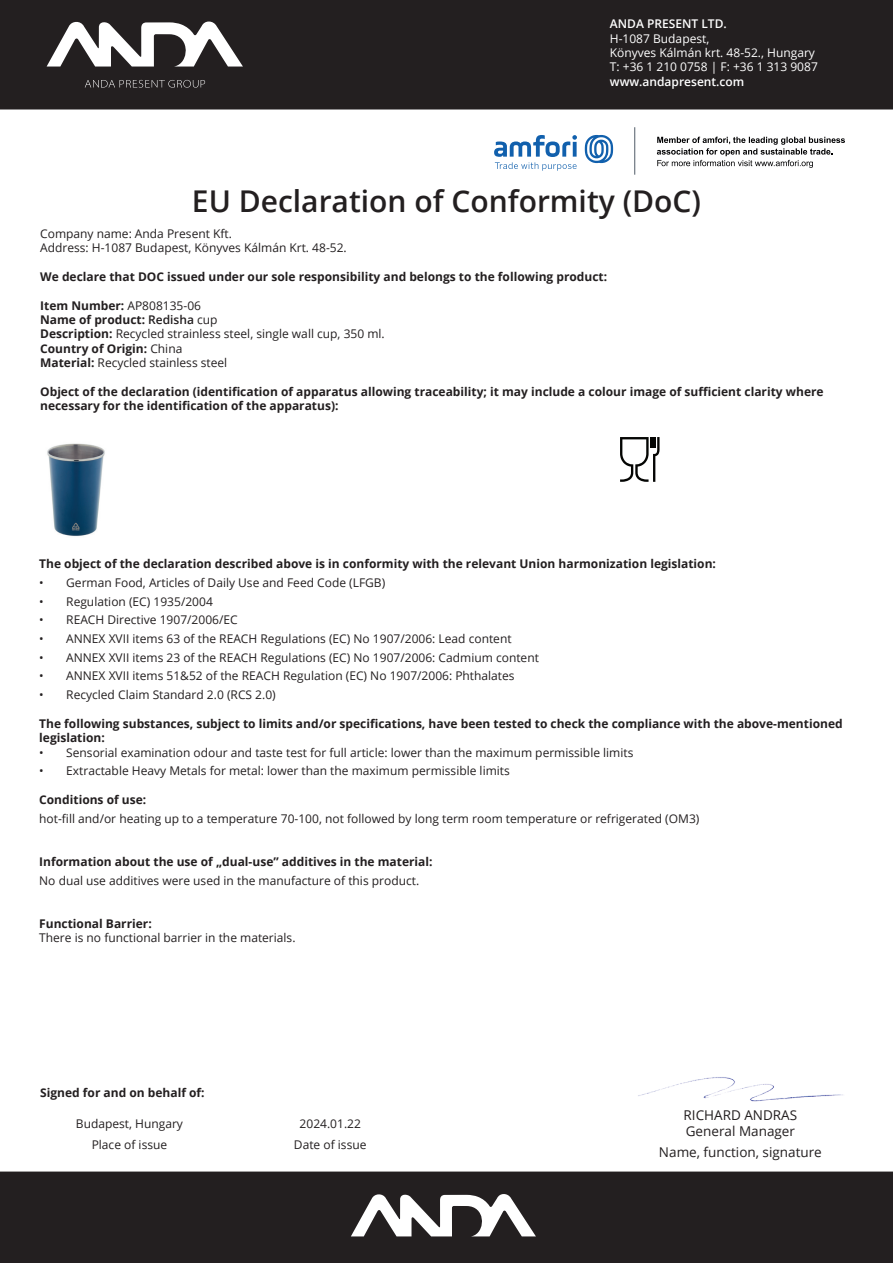
<style>
.page{position:relative;width:893px;height:1263px;background:#fff}
.page>*{position:absolute;margin:0;border:0;box-sizing:border-box;transform-origin:0 0}
.t1{font:600 30px "Open Sans";color:#231f20}
.t2{font:13.5px/16.2px "Open Sans";color:#231f20}
.t3{font:12px/14.4px "Open Sans";color:#231f20}
.t4{font:700 12px/14.4px "Open Sans";color:#231f20}
.t5{font:12px/14.4px "Open Sans";color:#fff}
.t6{font:600 12px "Open Sans";color:#fff}
.s1{font-weight:700}
.s2{font-weight:600}
</style>
<div class="page">
<div style="left:0;top:1171px;width:893px;height:92px;background:#231f20"></div>
<svg style="left:351px;top:1193px;width:185px;height:43px"></svg>
<div style="left:0;top:0;width:893px;height:109px;background:#231f20"></div>
<svg style="left:47px;top:21px;width:196px;height:46px"></svg>
<svg style="left:85px;top:80px;width:120px;height:8px"></svg>
<img style="left:47px;top:443px;width:58px;height:93px">
<svg style="left:620px;top:437px;width:40px;height:45px"></svg>
<img style="left:638px;top:1077px;width:205px;height:25px">
<svg style="left:585px;top:135px;width:28px;height:28px"></svg>
<svg style="left:494px;top:135px;width:83px;height:36px"></svg>
<hr style="left:634px;top:127px;width:1px;height:47px;background:#606a75">
<svg style="left:657px;top:137px;width:188px;height:31px"></svg>
<p class="t6" style="left:610px;top:16px;width:118px">ANDA PRESENT LTD.</p>
<p class="t5" style="left:610px;top:31px;width:210px">H-1087 Budapest,<br>Könyves Kálmán krt. 48-52., Hungary<br>T: +36 1 210 0758 | F: +36 1 313 9087</p>
<p class="t6" style="left:610px;top:73px;width:136px">www.andapresent.com</p>
<h1 class="t1" style="left:192px;top:180px;width:511px">EU Declaration of Conformity (DoC)</h1>
<p class="t3" style="left:40px;top:226px;width:308px">Company name: Anda Present Kft.<br>Address: H-1087 Budapest, Könyves Kálmán Krt. 48-52.</p>
<p class="t4" style="left:40px;top:269px;width:569px">We declare that DOC issued under our sole responsibility and belongs to the following product:</p>
<p class="t3" style="left:40px;top:298px;width:346px"><span class="s1">Item Number:</span> AP808135-06<br><span class="s1">Name of product:</span> <span class="s2">Redisha</span> cup<br><span class="s1">Description:</span> Recycled strainless steel, single wall cup, 350 ml.<br><span class="s1">Country of Origin:</span> China<br><span class="s1">Material:</span> Recycled stainless steel</p>
<p class="t4" style="left:40px;top:384px;width:785px">Object of the declaration (identification of apparatus allowing traceability; it may include a colour image of sufficient clarity where necessary for the identification of the apparatus):</p>
<p class="t4" style="left:39px;top:556px;width:678px">The object of the declaration described above is in conformity with the relevant Union harmonization legislation:</p>
<p class="t3" style="left:39px;top:575px;width:347px">• German Food, Articles of Daily Use and Feed Code (LFGB)</p>
<p class="t3" style="left:39px;top:594px;width:175px">• Regulation (EC) 1935/2004</p>
<p class="t3" style="left:39px;top:612px;width:200px">• REACH Directive 1907/2006/EC</p>
<p class="t3" style="left:39px;top:631px;width:474px">• ANNEX XVII items 63 of the REACH Regulations (EC) No 1907/2006: Lead content</p>
<p class="t3" style="left:39px;top:650px;width:501px">• ANNEX XVII items 23 of the REACH Regulations (EC) No 1907/2006: Cadmium content</p>
<p class="t3" style="left:39px;top:668px;width:477px">• ANNEX XVII items 51&amp;52 of the REACH Regulation (EC) No 1907/2006: Phthalates</p>
<p class="t3" style="left:39px;top:687px;width:238px">• Recycled Claim Standard 2.0 (RCS 2.0)</p>
<p class="t4" style="left:39px;top:716px;width:805px">The following substances, subject to limits and/or specifications, have been tested to check the compliance with the above-mentioned legislation:</p>
<p class="t3" style="left:39px;top:745px;width:596px">• Sensorial examination odour and taste test for full article: lower than the maximum permissible limits</p>
<p class="t3" style="left:39px;top:763px;width:472px">• Extractable Heavy Metals for metal: lower than the maximum permissible limits</p>
<p class="t4" style="left:39px;top:792px;width:109px">Conditions of use:</p>
<p class="t3" style="left:39px;top:811px;width:662px">hot-fill and/or heating up to a temperature 70-100, not followed by long term room temperature or refrigerated (OM3)</p>
<p class="t4" style="left:39px;top:854px;width:395px">Information about the use of „dual-use” additives in the material:</p>
<p class="t3" style="left:39px;top:873px;width:381px">No dual use additives were used in the manufacture of this product.</p>
<p class="t4" style="left:39px;top:916px;width:114px">Functional Barrier:</p>
<p class="t3" style="left:39px;top:930px;width:258px">There is no functional barrier in the materials.</p>
<p class="t4" style="left:40px;top:1085px;width:166px">Signed for and on behalf of:</p>
<p class="t3" style="left:76px;top:1112px;width:109px;line-height:21px;text-align:center">Budapest, Hungary<br>Place of issue</p>
<p class="t3" style="left:294px;top:1112px;width:74px;line-height:21px;text-align:center">2024.01.22<br>Date of issue</p>
<p class="t2" style="left:683px;top:1107px;width:115px">RICHARD ANDRAS<br>General Manager</p>
<p class="t2" style="left:659px;top:1144px;width:164px">Name, function, signature</p>
</div>
